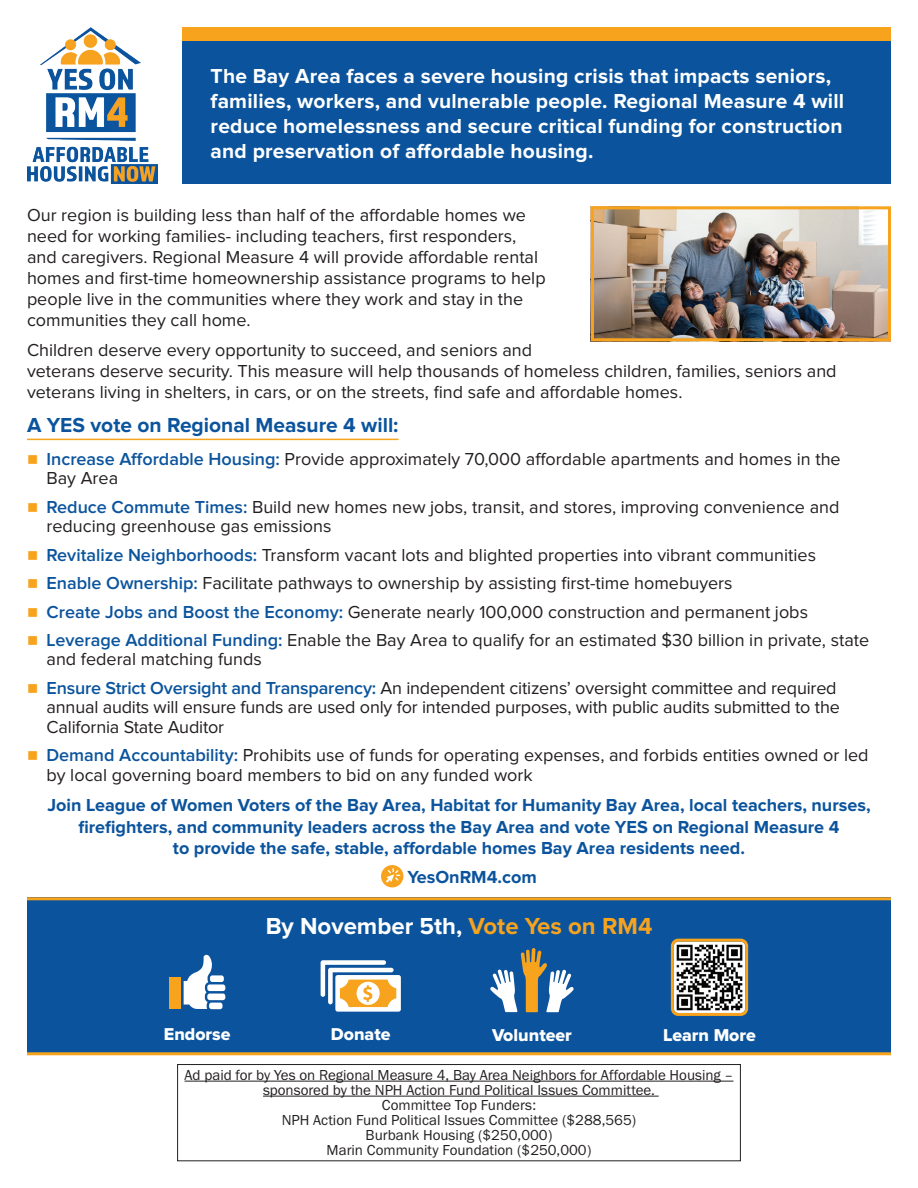
<style>
.page{position:relative;width:918px;height:1188px;background:#fff}
.page>*{position:absolute;margin:0;border:0;box-sizing:border-box;transform-origin:0 0}
.t1{font:700 24px "Proxima Nova";color:#fff}
.t2{font:700 21px/25.2px "Proxima Nova";letter-spacing:.01em;color:#fff}
.t3{font:700 21px "Proxima Nova";color:#0b549d}
.t4{font:700 18.15px "Proxima Nova";color:#0b549d}
.t5{font:18px/21px "Proxima Nova";color:#231f20}
.t6{font:700 18px/21.6px "Proxima Nova";color:#0b549d;text-align:center}
.t7{font:17.85px "Proxima Nova Extrabld";color:#fff}
.t8{font:15px/15px "Franklin Gothic URW Boo";color:#231f20;text-align:center}
.s1{color:#f7a31e}
.s2{font-weight:600;color:#0b549d}
</style>
<div class="page">
<div style="left:183px;top:41px;width:708px;height:142px;background:#0b549d"></div>
<img style="left:27px;top:27px;width:130px;height:156px">
<hr style="left:185px;top:1081px;width:548px;height:1px;background:#231f20">
<hr style="left:263px;top:1096px;width:396px;height:1px;background:#231f20">
<div style="left:177px;top:1064px;width:564px;height:97px;border:1px solid #231f20"></div>
<hr style="left:27px;top:439px;width:371px;height:1px;background:#f7a31e">
<div style="left:381px;top:865px;width:22px;height:22px;background:#f7a31e;border-radius:50%"></div>
<svg style="left:386px;top:868px;width:14px;height:15px"></svg>
<img style="left:595px;top:210px;width:292px;height:127px">
<div style="left:591px;top:206px;width:300px;height:135px;border:3px solid #f7a31e"></div>
<div style="left:27px;top:897px;width:864px;height:157px;background:#0b549d"></div>
<hr style="left:27px;top:1052px;width:864px;height:3px;background:#f7a31e">
<hr style="left:27px;top:897px;width:864px;height:3px;background:#f7a31e">
<div style="left:335px;top:975px;width:66px;height:37px;background:#fff;border-radius:2px"></div>
<svg style="left:340px;top:980px;width:56px;height:27px"></svg>
<svg style="left:321px;top:960px;width:73px;height:44px"></svg>
<svg style="left:490px;top:948px;width:84px;height:64px"></svg>
<div style="left:210px;top:975px;width:14px;height:7px;background:#fff;border-radius:2px"></div>
<div style="left:207px;top:984px;width:18px;height:7px;background:#fff;border-radius:2px"></div>
<div style="left:207px;top:994px;width:18px;height:6px;background:#fff;border-radius:2px"></div>
<div style="left:209px;top:1003px;width:13px;height:6px;background:#fff;border-radius:2px"></div>
<div style="left:169px;top:977px;width:12px;height:31px;background:#f7a31e"></div>
<svg style="left:184px;top:954px;width:29px;height:55px"></svg>
<img style="left:675px;top:943px;width:69px;height:69px">
<div style="left:671px;top:939px;width:77px;height:77px;border:3px solid #f7a31e;border-radius:6px"></div>
<div style="left:183px;top:27px;width:708px;height:14px;background:#f7a31e"></div>
<p class="t2" style="left:211px;top:64px;width:635px">The Bay Area faces a severe housing crisis that impacts seniors, families, workers, and vulnerable people. Regional Measure 4 will reduce homelessness and secure critical funding for construction and preservation of affordable housing.</p>
<p class="t5" style="left:27px;top:204px;width:520px">Our region is building less than half of the affordable homes we need for working families- including teachers, first responders, and caregivers. Regional Measure 4 will provide affordable rental homes and first-time homeownership assistance programs to help people live in the communities where they work and stay in the communities they call home.</p>
<p class="t5" style="left:27px;top:339px;width:811px">Children deserve every opportunity to succeed, and seniors and<br>veterans deserve security. This measure will help thousands of homeless children, families, seniors and veterans living in shelters, in cars, or on the streets, find safe and affordable homes.</p>
<p class="t3" style="left:27px;top:413px;width:373px">A YES vote on Regional Measure 4 will:</p>
<p class="t5" style="left:46px;top:450px;width:796px;line-height:19.5px;text-indent:-19px"><span class="s1">■</span> <span class="s2">Increase Affordable Housing:</span> Provide approximately 70,000 affordable apartments and homes in the<br>Bay Area</p>
<p class="t5" style="left:46px;top:497px;width:795px;line-height:19.5px;text-indent:-19px"><span class="s1">■</span> <span class="s2">Reduce Commute Times:</span> Build new homes new jobs, transit, and stores, improving convenience and reducing greenhouse gas emissions</p>
<p class="t5" style="left:27px;top:545px;width:791px"><span class="s1">■</span> <span class="s2">Revitalize Neighborhoods:</span> Transform vacant lots and blighted properties into vibrant communities</p>
<p class="t5" style="left:27px;top:573px;width:707px"><span class="s1">■</span> <span class="s2">Enable Ownership:</span> Facilitate pathways to ownership by assisting first-time homebuyers</p>
<p class="t5" style="left:27px;top:601px;width:783px"><span class="s1">■</span> <span class="s2">Create Jobs and Boost the Economy:</span> Generate nearly 100,000 construction and permanent jobs</p>
<p class="t5" style="left:46px;top:631px;width:824px;line-height:19.5px;text-indent:-19px"><span class="s1">■</span> <span class="s2">Leverage Additional Funding:</span> Enable the Bay Area to qualify for an estimated $30 billion in private, state and federal matching funds</p>
<p class="t5" style="left:47px;top:679px;width:795px;line-height:19.5px;text-indent:-20px"><span class="s1">■</span> <span class="s2">Ensure Strict Oversight and Transparency:</span> An independent citizens’ oversight committee and required annual audits will ensure funds are used only for intended purposes, with public audits submitted to the<br>California State Auditor</p>
<p class="t5" style="left:46px;top:746px;width:824px;line-height:19.5px;text-indent:-19px"><span class="s1">■</span> <span class="s2">Demand Accountability:</span> Prohibits use of funds for operating expenses, and forbids entities owned or led by local governing board members to bid on any funded work</p>
<p class="t6" style="left:47px;top:795px;width:825px">Join League of Women Voters of the Bay Area, Habitat for Humanity Bay Area, local teachers, nurses, firefighters, and community leaders across the Bay Area and vote YES on Regional Measure 4<br>to provide the safe, stable, affordable homes Bay Area residents need.</p>
<p class="t4" style="left:407px;top:867px;width:131px">YesOnRM4.com</p>
<h1 class="t1" style="left:266px;top:912px;width:388px">By November 5th, <span class="s1">Vote Yes on RM4</span></h1>
<p class="t7" style="left:164px;top:1021px;width:68px">Endorse</p>
<p class="t7" style="left:331px;top:1021px;width:61px">Donate</p>
<p class="t7" style="left:492px;top:1021px;width:81px">Volunteer</p>
<p class="t7" style="left:663px;top:1021px;width:94px">Learn More</p>
<p class="t8" style="left:185px;top:1067px;width:550px">Ad paid for by Yes on Regional Measure 4, Bay Area Neighbors for Affordable Housing – sponsored by the NPH Action Fund Political Issues Committee.<br>Committee Top Funders:<br>NPH Action Fund Political Issues Committee ($288,565)<br>Burbank Housing ($250,000)<br>Marin Community Foundation ($250,000)</p>
</div>
